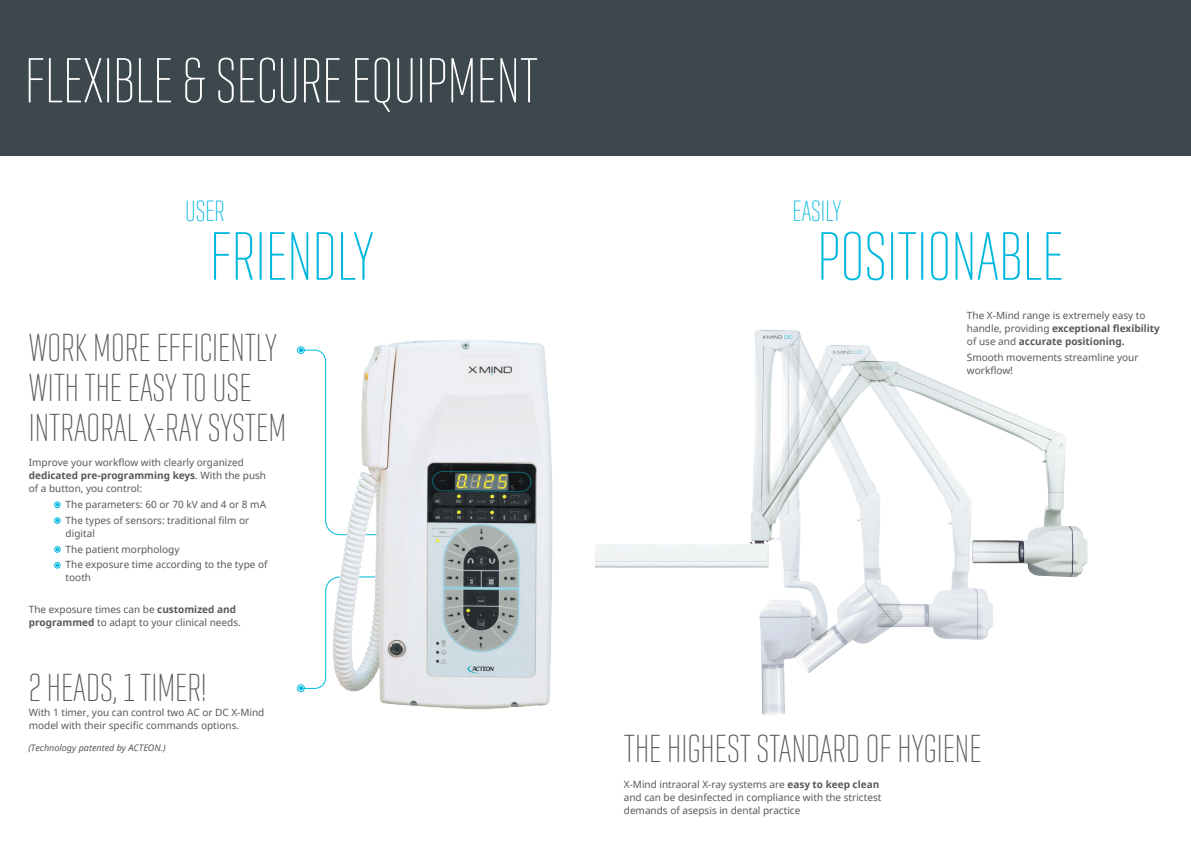
<style>
.page{position:relative;width:1191px;height:842px;background:#fff}
.page>*{position:absolute;margin:0;border:0;box-sizing:border-box;transform-origin:0 0}
.t1{font:200 70px "Geogrotesque X Comp";color:#00b8de}
.t2{font:200 65px "Geogrotesque X Comp";color:#fff}
.t3{font:200 40px/40px "Geogrotesque X Comp";color:#57585a}
.t4{font:200 30px "Geogrotesque X Comp";color:#00b8de}
.t5{font:10px/13px "Noto Sans";color:#57585a}
.t6{font:italic 9px "Noto Sans";color:#57585a}
.s1{font-weight:700}
</style>
<div class="page">
<div style="left:0;top:0;width:1191px;height:156px;background:#3d474e"></div>
<img style="left:595px;top:330px;width:493px;height:385px">
<div style="left:297px;top:346px;width:8px;height:8px;border:1px solid #00b8de;border-radius:50%"></div>
<svg style="left:299px;top:686px;width:22px;height:4px"></svg>
<div style="left:297px;top:684px;width:8px;height:8px;border:1px solid #00b8de;border-radius:50%"></div>
<img style="left:321px;top:340px;width:232px;height:370px">
<svg style="left:54px;top:502px;width:6px;height:6px"></svg>
<div style="left:54px;top:517px;width:6px;height:7px;border:1px solid #00b8de;border-radius:50%"></div>
<svg style="left:54px;top:546px;width:6px;height:6px"></svg>
<svg style="left:54px;top:562px;width:6px;height:6px"></svg>
<h2 class="t2" style="left:25px;top:40px;width:515px">FLEXIBLE &amp; SECURE EQUIPMENT</h2>
<h3 class="t4" style="left:185px;top:192px;width:41px">USER</h3>
<h3 class="t4" style="left:792px;top:192px;width:50px">EASILY</h3>
<h1 class="t1" style="left:210px;top:212px;width:166px">FRIENDLY</h1>
<h1 class="t1" style="left:817px;top:212px;width:248px">POSITIONABLE</h1>
<h3 class="t3" style="left:29px;top:326px;width:259px">WORK MORE EFFICIENTLY<br>WITH THE EASY TO USE<br>INTRAORAL X-RAY SYSTEM</h3>
<p class="t5" style="left:29px;top:456px;width:239px">Improve your workflow with clearly organized <span class="s1">dedicated pre-programming keys</span>. With the push of a button, you control:</p>
<p class="t5" style="left:66px;top:496px;width:202px;line-height:15.8px">The parameters: 60 or 70 kV and 4 or 8 mA<br>The types of sensors: traditional film or</p>
<p class="t5" style="left:66px;top:525px;width:203px;line-height:15.8px">digital<br>The patient morphology<br>The exposure time according to the type of</p>
<p class="t5" style="left:66px;top:571px;width:27px">tooth</p>
<p class="t5" style="left:29px;top:603px;width:213px">The exposure times can be <span class="s1">customized and programmed</span> to adapt to your clinical needs.</p>
<h3 class="t3" style="left:29px;top:666px;width:179px">2 HEADS, 1 TIMER!</h3>
<p class="t5" style="left:29px;top:706px;width:237px">With 1 timer, you can control two AC or DC X-Mind model with their specific commands options.</p>
<p class="t6" style="left:28px;top:742px;width:139px">(Technology patented by ACTEON.)</p>
<p class="t5" style="left:967px;top:309px;width:194px">The X-Mind range is extremely easy to handle, providing <span class="s1">exceptional flexibility </span>of use and <span class="s1">accurate positioning.</span></p>
<p class="t5" style="left:967px;top:351px;width:173px">Smooth movements streamline your workflow!</p>
<h3 class="t3" style="left:624px;top:727px;width:359px">THE HIGHEST STANDARD OF HYGIENE</h3>
<p class="t5" style="left:624px;top:777px;width:259px">X-Mind intraoral X-ray systems are <span class="s1">easy to keep clean </span>and can be desinfected in compliance with the strictest demands of asepsis in dental practice</p>
</div>
